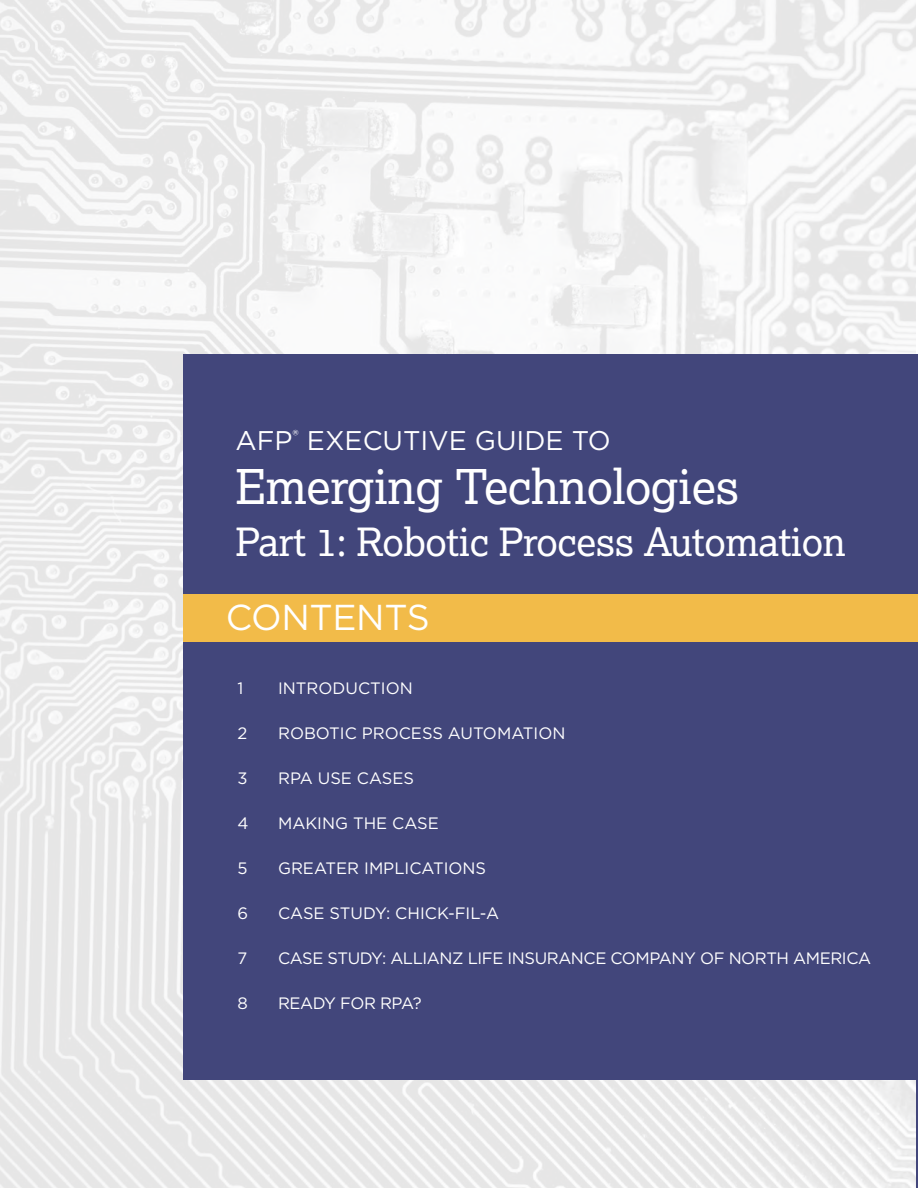
<style>
.page{position:relative;width:918px;height:1188px;background:#fff}
.page>*{position:absolute;margin:0;border:0;box-sizing:border-box;transform-origin:0 0}
.AFP_Executive_Guide{font:48px "Lexia";letter-spacing:-.01em;color:#fff}
.AFP_Executive_Guide-2{font:39px "Lexia";letter-spacing:-.01em;color:#fff}
.Subhead_1{font:36px "Gotham";letter-spacing:-.01em;color:#fff}
.AFP_Executive_Guide-3{font:27px "Gotham";color:#fff}
.Subhead_1-2{font:16.5px "Gotham";color:#fff}
.Subhead_1-3{font:16.5px "Gotham";letter-spacing:-.025em;color:#fff}
</style>
<div class="page">
<img style="left:0;top:0;width:916px;height:1188px">
<div style="left:184px;top:354px;width:734px;height:726px;background:#42467b"></div>
<div style="left:184px;top:594px;width:734px;height:48px;background:#f2bb49"></div>
<hr style="left:917px;top:1080px;width:1px;height:108px;background:#42467b">
<p class="AFP_Executive_Guide-3" style="left:235px;top:423px;width:377px">AFP<sup>®</sup> EXECUTIVE GUIDE TO</p>
<p class="AFP_Executive_Guide" style="left:235px;top:456px;width:505px">Emerging Technologies</p>
<p class="AFP_Executive_Guide-2" style="left:235px;top:517px;width:612px">Part 1: Robotic Process Automation</p>
<p class="Subhead_1" style="left:226px;top:595px;width:206px">CONTENTS</p>
<p class="Subhead_1-2" style="left:238px;top:677px;width:7px">1</p>
<p class="Subhead_1-2" style="left:278px;top:677px;width:136px">INTRODUCTION</p>
<p class="Subhead_1-2" style="left:238px;top:722px;width:11px">2</p>
<p class="Subhead_1-2" style="left:278px;top:722px;width:289px">ROBOTIC PROCESS AUTOMATION</p>
<p class="Subhead_1-2" style="left:238px;top:767px;width:12px">3</p>
<p class="Subhead_1-2" style="left:278px;top:767px;width:138px">RPA USE CASES</p>
<p class="Subhead_1-2" style="left:238px;top:812px;width:13px">4</p>
<p class="Subhead_1-2" style="left:278px;top:812px;width:162px">MAKING THE CASE</p>
<p class="Subhead_1-2" style="left:238px;top:857px;width:12px">5</p>
<p class="Subhead_1-2" style="left:278px;top:857px;width:210px">GREATER IMPLICATIONS</p>
<p class="Subhead_1-2" style="left:238px;top:902px;width:12px">6</p>
<p class="Subhead_1-2" style="left:278px;top:902px;width:222px">CASE STUDY: CHICK-FIL-A</p>
<p class="Subhead_1-2" style="left:238px;top:947px;width:11px">7</p>
<p class="Subhead_1-3" style="left:278px;top:947px;width:595px">CASE STUDY: ALLIANZ LIFE INSURANCE COMPANY OF NORTH AMERICA</p>
<p class="Subhead_1-2" style="left:238px;top:992px;width:12px">8</p>
<p class="Subhead_1-3" style="left:278px;top:992px;width:145px">READY FOR RPA?</p>
</div>
